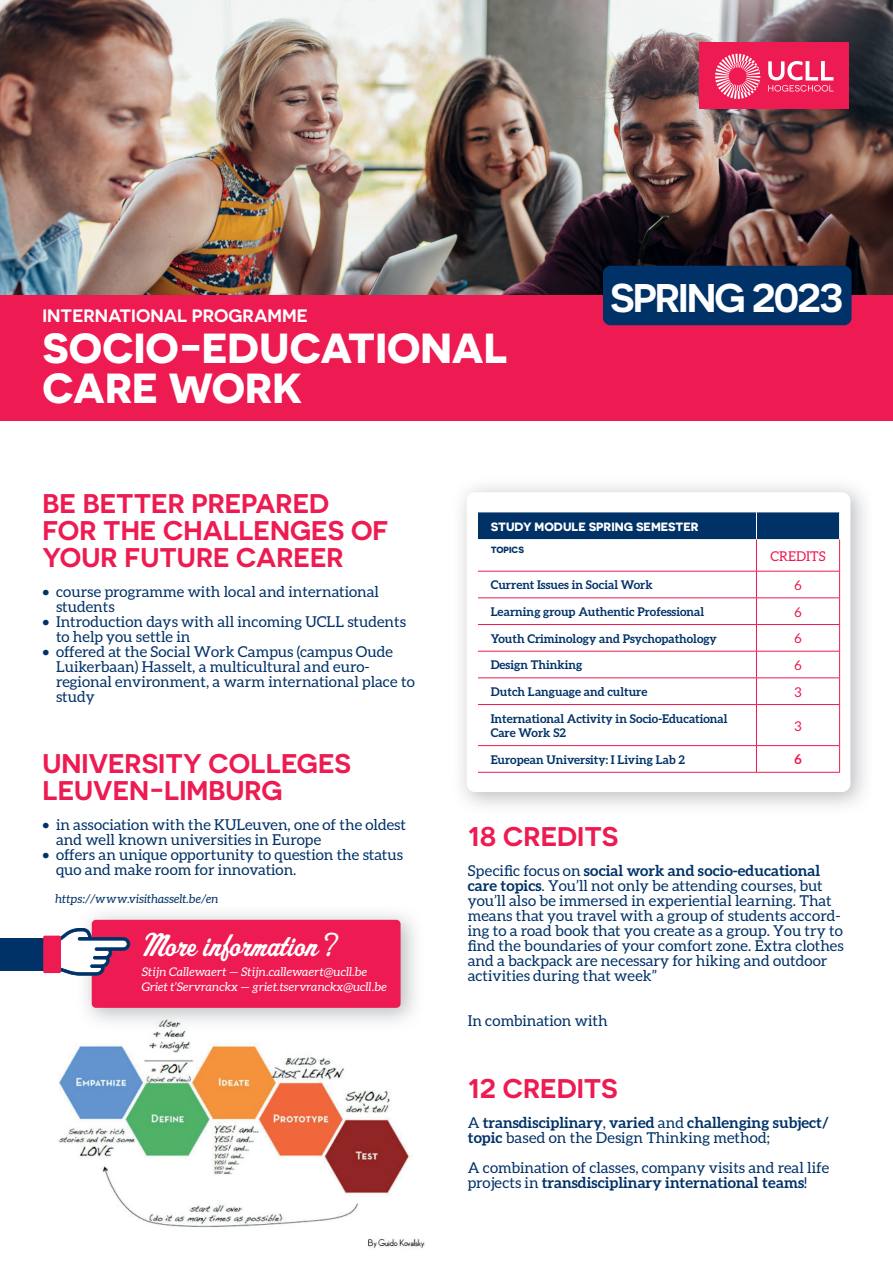
<style>
.page{position:relative;width:893px;height:1263px;background:#fff}
.page>*{position:absolute;margin:0;border:0;box-sizing:border-box;transform-origin:0 0}
.t1{font:700 42px/40.5px "Novecentosanswide";color:#fff}
.t2{font:600 40.05px "Novecentosanswide";letter-spacing:-.05em;color:#fff}
.t3{font:36px "Aktuelle";color:#fff}
.t4{font:600 27px/27px "Novecentosanswide";color:#ed1b51}
.t5{font:600 18px "Novecentosanswide";color:#fff}
.t6{font:15px/15px "Aleo";color:#003268}
.t7{font:700 15px/15px "Aleo";color:#003268}
.t8{font:13.5px "Aleo";color:#ed1b51}
.t9{font:700 13.5px "Aleo";color:#ed1b51}
.t10{font:700 12px/14.4px "Aleo";color:#003268}
.t11{font:italic 12px/14.4px "Aleo";color:#fff}
.t12{font:italic 12px "Aleo";color:#003268}
.t13{font:700 12px "Novecentosanswide";color:#fff}
.t14{font:700 9px "Novecentosanswide";color:#003268}
.s1{font-weight:700}
.s2{font-weight:400}
</style>
<div class="page">
<img style="left:0;top:0;width:893px;height:296px">
<img style="left:59px;top:1031px;width:365px;height:218px">
<div style="left:0;top:296px;width:893px;height:125px;background:#ed1b51"></div>
<div style="left:699px;top:43px;width:150px;height:66px;background:#ed1b51"></div>
<img style="left:461px;top:486px;width:404px;height:320px">
<div style="left:467px;top:492px;width:383px;height:300px;background:#fff;border-radius:9px"></div>
<img style="left:77px;top:913px;width:339px;height:118px">
<div style="left:92px;top:920px;width:309px;height:88px;background:#ed1b51;border-radius:4px"></div>
<svg style="left:59px;top:928px;width:71px;height:47px"></svg>
<div style="left:0;top:938px;width:52px;height:33px;background:#003268"></div>
<div style="left:43px;top:936px;width:18px;height:37px;background:#ed1b51;border:3px solid #ed1b51"></div>
<div style="left:603px;top:266px;width:248px;height:59px;background:#003268;border-radius:8px"></div>
<svg style="left:478px;top:539px;width:361px;height:233px"></svg>
<hr style="left:756px;top:539px;width:1px;height:32px;background:#ed1b51">
<hr style="left:839px;top:539px;width:1px;height:32px;background:#ed1b51">
<hr style="left:478px;top:571px;width:278px;height:1px;background:#ed1b51">
<hr style="left:756px;top:571px;width:84px;height:1px;background:#ed1b51">
<hr style="left:478px;top:598px;width:278px;height:1px;background:#ed1b51">
<hr style="left:756px;top:598px;width:84px;height:1px;background:#ed1b51">
<hr style="left:478px;top:624px;width:278px;height:1px;background:#ed1b51">
<hr style="left:756px;top:624px;width:84px;height:1px;background:#ed1b51">
<hr style="left:478px;top:651px;width:278px;height:1px;background:#ed1b51">
<hr style="left:756px;top:651px;width:84px;height:1px;background:#ed1b51">
<hr style="left:478px;top:678px;width:278px;height:1px;background:#ed1b51">
<hr style="left:756px;top:678px;width:84px;height:1px;background:#ed1b51">
<svg style="left:756px;top:571px;width:1px;height:133px"></svg>
<svg style="left:839px;top:571px;width:1px;height:133px"></svg>
<hr style="left:478px;top:704px;width:278px;height:1px;background:#ed1b51">
<hr style="left:756px;top:704px;width:84px;height:1px;background:#ed1b51">
<hr style="left:756px;top:705px;width:1px;height:40px;background:#ed1b51">
<hr style="left:839px;top:705px;width:1px;height:40px;background:#ed1b51">
<hr style="left:478px;top:745px;width:278px;height:1px;background:#ed1b51">
<hr style="left:756px;top:745px;width:84px;height:1px;background:#ed1b51">
<svg style="left:756px;top:746px;width:1px;height:26px"></svg>
<svg style="left:839px;top:746px;width:1px;height:26px"></svg>
<hr style="left:478px;top:772px;width:278px;height:1px;background:#ed1b51">
<hr style="left:756px;top:772px;width:84px;height:1px;background:#ed1b51">
<div style="left:478px;top:512px;width:362px;height:27px;background:#003268"></div>
<svg style="left:715px;top:54px;width:45px;height:45px"></svg>
<svg style="left:768px;top:61px;width:65px;height:31px"></svg>
<p class="t5" style="left:43px;top:305px;width:267px">INTERNATIONAL PROGRAMME</p>
<h1 class="t1" style="left:43px;top:327px;width:467px">SOCIO-EDUCATIONAL<br>CARE WORK</h1>
<h2 class="t2" style="left:610px;top:273px;width:234px">SPRING 2023</h2>
<h3 class="t4" style="left:43px;top:490px;width:347px">BE BETTER PREPARED<br>FOR THE CHALLENGES OF<br>YOUR FUTURE CAREER</h3>
<p class="t6" style="left:56px;top:584px;width:325px;text-indent:-13px">• course programme with local and international students</p>
<p class="t6" style="left:56px;top:614px;width:351px;text-indent:-14px">• Introduction days with all incoming UCLL students to help you settle in</p>
<p class="t6" style="left:56px;top:644px;width:360px;text-indent:-13px">• offered at the Social Work Campus (campus Oude Luikerbaan) Hasselt, a multicultural and euro&shy;regional environment, a warm international place to study</p>
<h3 class="t4" style="left:43px;top:749px;width:310px">UNIVERSITY COLLEGES<br>LEUVEN-LIMBURG</h3>
<p class="t6" style="left:56px;top:817px;width:352px;text-indent:-14px">• in association with the KULeuven, one of the oldest and well known universities in Europe</p>
<p class="t6" style="left:56px;top:847px;width:348px;text-indent:-14px">• offers an unique opportunity to question the status quo and make room for innovation.</p>
<p class="t12" style="left:55px;top:892px;width:165px">https://www.visithasselt.be/en</p>
<h3 class="t3" style="left:137px;top:924px;width:199px">More information?</h3>
<p class="t11" style="left:142px;top:965px;width:247px">Stijn Callewaert — Stijn.callewaert@ucll.be<br>Griet t’Servranckx — griet.tservranckx@ucll.be</p>
<p class="t13" style="left:491px;top:519px;width:209px">STUDY MODULE SPRING SEMESTER</p>
<p class="t14" style="left:491px;top:544px;width:35px">TOPICS</p>
<p class="t8" style="left:770px;top:548px;width:56px">CREDITS</p>
<p class="t10" style="left:491px;top:578px;width:164px">Current Issues in Social Work</p>
<p class="t8" style="left:794px;top:577px;width:9px">6</p>
<p class="t10" style="left:491px;top:604px;width:215px">Learning group Authentic Professional</p>
<p class="t8" style="left:794px;top:604px;width:9px">6</p>
<p class="t10" style="left:491px;top:631px;width:228px">Youth Criminology and Psychopathology</p>
<p class="t8" style="left:794px;top:631px;width:9px">6</p>
<p class="t10" style="left:491px;top:658px;width:93px">Design Thinking</p>
<p class="t8" style="left:794px;top:657px;width:9px">6</p>
<p class="t10" style="left:491px;top:684px;width:158px">Dutch Language and culture</p>
<p class="t8" style="left:794px;top:684px;width:9px">3</p>
<p class="t10" style="left:491px;top:711px;width:238px">International Activity in Socio-Educational<br>Care Work S2</p>
<p class="t8" style="left:794px;top:718px;width:9px">3</p>
<p class="t10" style="left:491px;top:752px;width:196px">European University: I Living Lab 2</p>
<p class="t9" style="left:794px;top:752px;width:9px">6</p>
<h3 class="t4" style="left:468px;top:823px;width:152px">18 CREDITS</h3>
<p class="t6" style="left:468px;top:863px;width:377px">Specific focus on <span class="s1">social work and socio-educational care topics</span>. You’ll not only be attending courses, but you’ll also be immersed in experiential learning. That means that you travel with a group of students accord&shy;ing to a road book that you create as a group. You try to find the boundaries of your comfort zone. Extra clothes and a backpack are necessary for hiking and outdoor activities during that week”</p>
<p class="t6" style="left:468px;top:1013px;width:141px">In combination with</p>
<h3 class="t4" style="left:468px;top:1075px;width:152px">12 CREDITS</h3>
<p class="t7" style="left:468px;top:1115px;width:362px"><span class="s2">A</span> transdisciplinary<span class="s2">,</span> varied <span class="s2">and</span> challenging subject/ topic <span class="s2">based on the Design Thinking method;</span></p>
<p class="t6" style="left:468px;top:1160px;width:363px">A combination of classes, company visits and real life projects in <span class="s1">transdisciplinary international teams</span>!</p>
</div>
